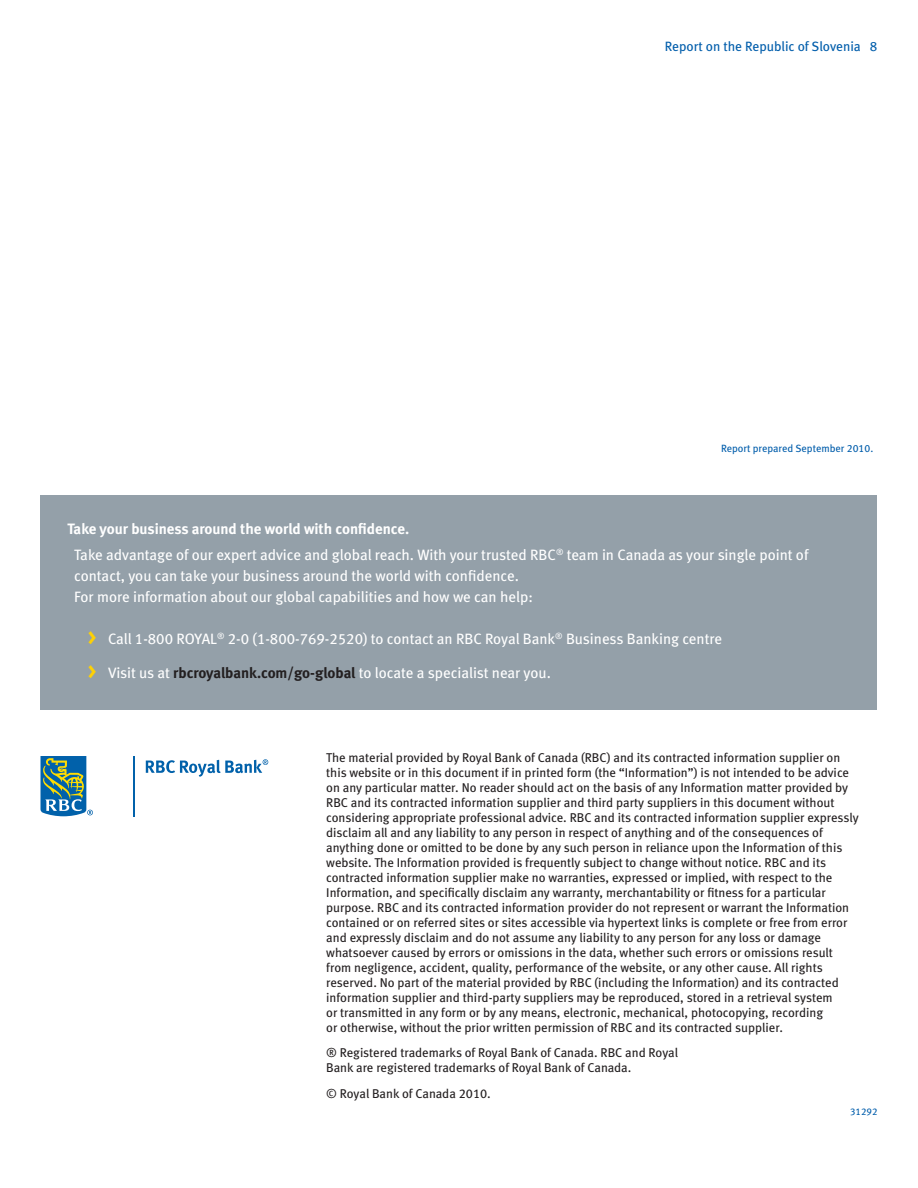
<style>
.page{position:relative;width:918px;height:1188px;background:#fff}
.page>*{position:absolute;margin:0;border:0;box-sizing:border-box;transform-origin:0 0}
.t1{font:21px/34.5px "Meta Bold LF";color:#fed105}
.Heading_5{font:15px/21px "Meta Book LF";color:#fff}
.Heading_4{font:15px "Meta Bold LF";color:#fff}
.t2{font:13.5px "Meta Book LF";color:#015dab}
.Page_footer{font:12.75px/15px "Meta Book LF";color:#231f20}
.Report_date{font:10.5px "Meta Book LF";color:#015dab}
.Form_number{font:9.75px "Meta Book LF";color:#015dab}
.s1{font-family:"Meta Bold LF";color:#231f20}
</style>
<div class="page">
<div style="left:40px;top:495px;width:838px;height:215px;background:#94a0a9"></div>
<hr style="left:133px;top:756px;width:1px;height:60px;background:#0161aa">
<svg style="left:146px;top:759px;width:122px;height:18px"></svg>
<svg style="left:40px;top:756px;width:53px;height:60px"></svg>
<p class="t2" style="left:665px;top:38px;width:197px">Report on the Republic of Slovenia</p>
<p class="Report_date" style="left:721px;top:442px;width:154px">Report prepared September 2010.</p>
<p class="Heading_4" style="left:68px;top:519px;width:343px">Take your business around the world with confidence.</p>
<p class="Heading_5" style="left:74px;top:544px;width:736px">Take advantage of our expert advice and global reach. With your trusted RBC<sup>®</sup> team in Canada as your single point of contact, you can take your business around the world with confidence.</p>
<p class="Heading_5" style="left:74px;top:586px;width:460px">For more information about our global capabilities and how we can help:</p>
<p class="Heading_5" style="left:108px;top:628px;width:616px">Call 1-800 ROYAL<sup>®</sup> 2-0 (1-800-769-2520) to contact an RBC Royal Bank<sup>®</sup> Business Banking centre</p>
<p class="Heading_5" style="left:108px;top:662px;width:444px">Visit us at <span class="s1">rbcroyalbank.com/go-global</span> to locate a specialist near you.</p>
<h1 class="t1" style="left:88px;top:619px;width:10px">&gt; &gt;</h1>
<p class="Page_footer" style="left:326px;top:750px;width:534px">The material provided by Royal Bank of Canada (RBC) and its contracted information supplier on this website or in this document if in printed form (the “Information”) is not intended to be advice on any particular matter. No reader should act on the basis of any Information matter provided by RBC and its contracted information supplier and third party suppliers in this document without considering appropriate professional advice. RBC and its contracted information supplier expressly disclaim all and any liability to any person in respect of anything and of the consequences of anything done or omitted to be done by any such person in reliance upon the Information of this website. The Information provided is frequently subject to change without notice. RBC and its contracted information supplier make no warranties, expressed or implied, with respect to the Information, and specifically disclaim any warranty, merchantability or fitness for a particular purpose. RBC and its contracted information provider do not represent or warrant the Information contained or on referred sites or sites accessible via hypertext links is complete or free from error and expressly disclaim and do not assume any liability to any person for any loss or damage whatsoever caused by errors or omissions in the data, whether such errors or omissions result from negligence, accident, quality, performance of the website, or any other cause. All rights reserved. No part of the material provided by RBC (including the Information) and its contracted information supplier and third-party suppliers may be reproduced, stored in a retrieval system<br>or transmitted in any form or by any means, electronic, mechanical, photocopying, recording<br>or otherwise, without the prior written permission of RBC and its contracted supplier.</p>
<p class="Page_footer" style="left:326px;top:1045px;width:353px">® Registered trademarks of Royal Bank of Canada. RBC and Royal<br>Bank are registered trademarks of Royal Bank of Canada.</p>
<p class="Page_footer" style="left:326px;top:1086px;width:166px">© Royal Bank of Canada 2010.</p>
<p class="Form_number" style="left:850px;top:1105px;width:27px">31292</p>
</div>
